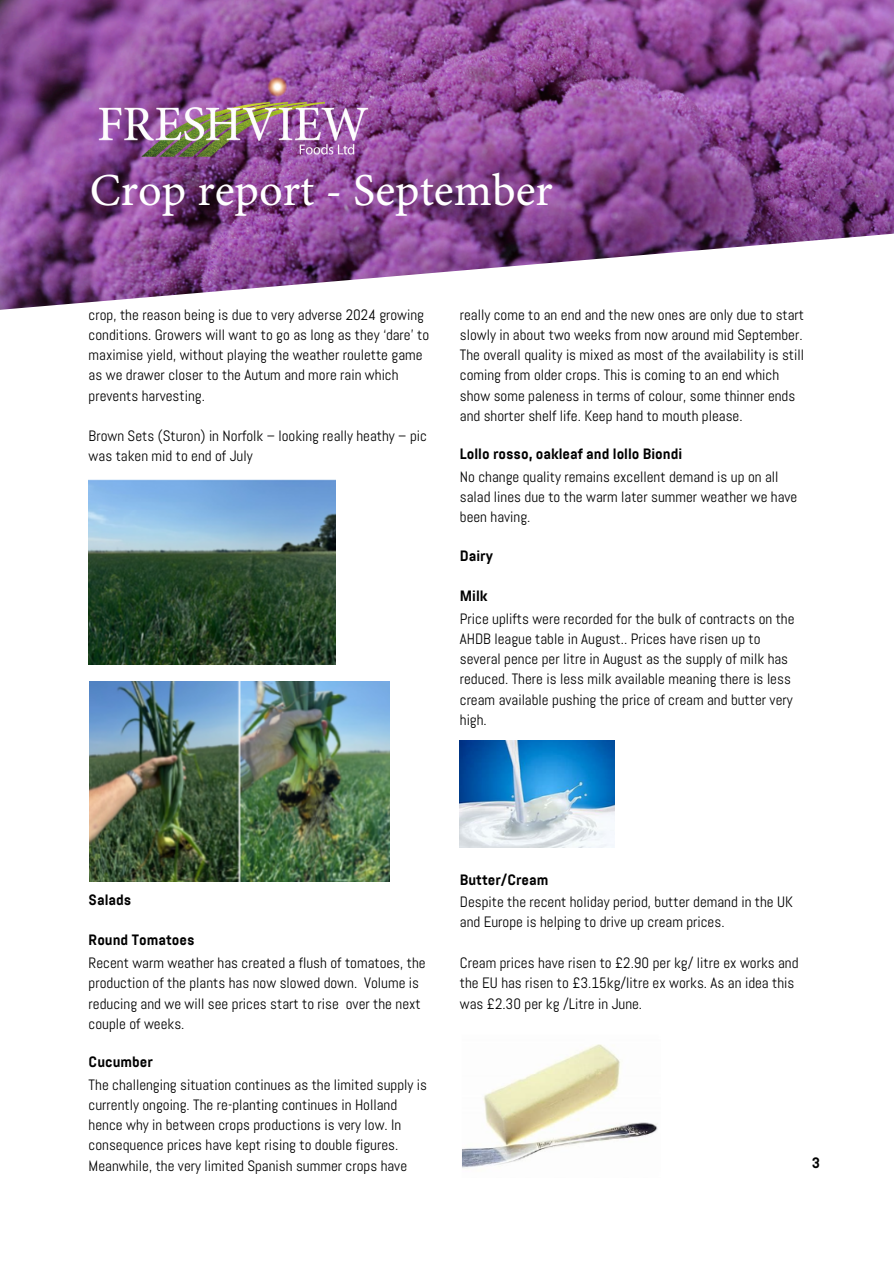
<style>
.page{position:relative;width:894px;height:1264px;background:#fff}
.page>*{position:absolute;margin:0;border:0;box-sizing:border-box;transform-origin:0 0}
.t1{font:45.75px "Minion Pro Capt";color:#fff}
.t2{font:15px/20.2px "Abel";color:#000}
.t3{font:700 15px "Abel Pro";color:#000}
</style>
<div class="page">
<img style="left:0;top:0;width:893px;height:310px">
<img style="left:89px;top:62px;width:288px;height:118px">
<img style="left:459px;top:740px;width:155px;height:107px">
<img style="left:462px;top:1044px;width:196px;height:124px">
<img style="left:89px;top:479px;width:246px;height:186px">
<img style="left:89px;top:681px;width:301px;height:200px">
<h1 class="t1" style="left:90px;top:172px;width:464px">Crop report - September</h1>
<p class="t2" style="left:89px;top:304px;width:342px">crop, the reason being is due to very adverse 2024 growing conditions. Growers will want to go as long as they ‘dare’ to maximise yield, without playing the weather roulette game as we drawer closer to the Autum and more rain which prevents harvesting.</p>
<h2 class="t2" style="left:89px;top:426px;width:339px">Brown Sets (Sturon) in Norfolk – looking really heathy – pic was taken mid to end of July</h2>
<p class="t2" style="left:459px;top:304px;width:346px">really come to an end and the new ones are only due to start slowly in about two weeks from now around mid September.<br>The overall quality is mixed as most of the availability is still coming from older crops. This is coming to an end which show some paleness in terms of colour, some thinner ends and shorter shelf life. Keep hand to mouth please.</p>
<p class="t3" style="left:459px;top:448px;width:224px">Lollo rosso, oakleaf and lollo Biondi</p>
<h2 class="t2" style="left:459px;top:466px;width:339px">No change quality remains excellent demand is up on all salad lines due to the warm later summer weather we have been having.</h2>
<p class="t3" style="left:459px;top:549px;width:34px">Dairy</p>
<p class="t3" style="left:459px;top:590px;width:29px">Milk</p>
<p class="t2" style="left:459px;top:608px;width:336px">Price uplifts were recorded for the bulk of contracts on the AHDB league table in August.. Prices have risen up to several pence per litre in August as the supply of milk has reduced. There is less milk available meaning there is less cream available pushing the price of cream and butter very high.</p>
<p class="t3" style="left:89px;top:893px;width:44px">Salads</p>
<p class="t3" style="left:89px;top:934px;width:107px">Round Tomatoes</p>
<p class="t2" style="left:89px;top:952px;width:338px">Recent warm weather has created a flush of tomatoes, the production of the plants has now slowed down. Volume is reducing and we will see prices start to rise over the next couple of weeks.</p>
<p class="t3" style="left:89px;top:1055px;width:66px">Cucumber</p>
<p class="t2" style="left:89px;top:1074px;width:340px">The challenging situation continues as the limited supply is currently ongoing. The re-planting continues in Holland hence why in between crops productions is very low. In consequence prices have kept rising to double figures.<br>Meanwhile, the very limited Spanish summer crops have</p>
<p class="t3" style="left:459px;top:873px;width:90px">Butter/Cream</p>
<p class="t2" style="left:459px;top:891px;width:334px">Despite the recent holiday period, butter demand in the UK and Europe is helping to drive up cream prices.</p>
<p class="t2" style="left:459px;top:952px;width:340px">Cream prices have risen to £2.90 per kg/ litre ex works and the EU has risen to £3.15kg/litre ex works. As an idea this was £2.30 per kg /Litre in June.</p>
<p class="t3" style="left:811px;top:1156px;width:10px">3</p>
</div>
